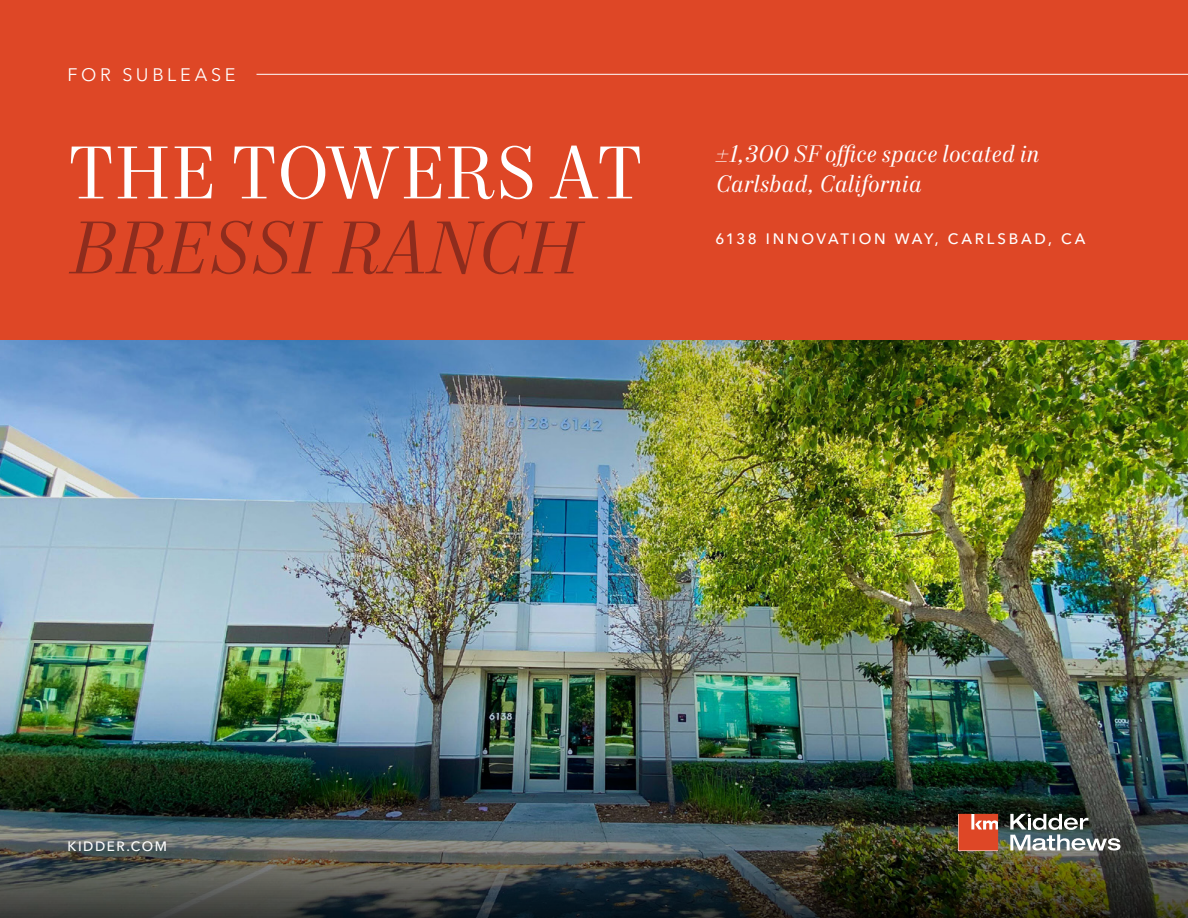
<style>
.page{position:relative;width:1188px;height:918px;background:#de4726}
.page>*{position:absolute;margin:0;border:0;box-sizing:border-box;transform-origin:0 0}
.t1{font:75px "Mort Modern 08";letter-spacing:-.01em;color:#fff}
.t2{font:italic 75px "Mort Modern 08";letter-spacing:-.01em;color:#8e2c1d}
.t3{font:italic 24px "Mort Modern 08";letter-spacing:.01em;color:#fff}
.t4{font:18px "Avenir Next LT Pro";letter-spacing:.2em;color:#fff}
.t5{font:500 15px "Avenir Next LT Pro";letter-spacing:.185em;color:#fff}
.t6{font:500 13.5px "Avenir Next LT Pro";letter-spacing:.11em;color:#fff}
</style>
<div class="page">
<img style="left:0;top:341px;width:1188px;height:577px">
<div style="left:958px;top:814px;width:40px;height:36px;background:#eea292"></div>
<svg style="left:1010px;top:814px;width:110px;height:37px;background:#777f7e"></svg>
<svg style="left:959px;top:814px;width:39px;height:37px"></svg>
<hr style="left:256px;top:74px;width:932px;height:1px;background:#fff">
<p class="t4" style="left:68px;top:64px;width:170px">FOR SUBLEASE</p>
<h1 class="t1" style="left:68px;top:128px;width:577px">THE TOWERS AT</h1>
<h1 class="t2" style="left:68px;top:203px;width:513px">BRESSI RANCH</h1>
<p class="t3" style="left:716px;top:139px;width:326px">±1,300 SF office space located in</p>
<p class="t3" style="left:716px;top:169px;width:208px">Carlsbad, California</p>
<p class="t5" style="left:716px;top:230px;width:371px">6138 INNOVATION WAY, CARLSBAD, CA</p>
<p class="t6" style="left:68px;top:838px;width:101px">KIDDER.COM</p>
</div>
